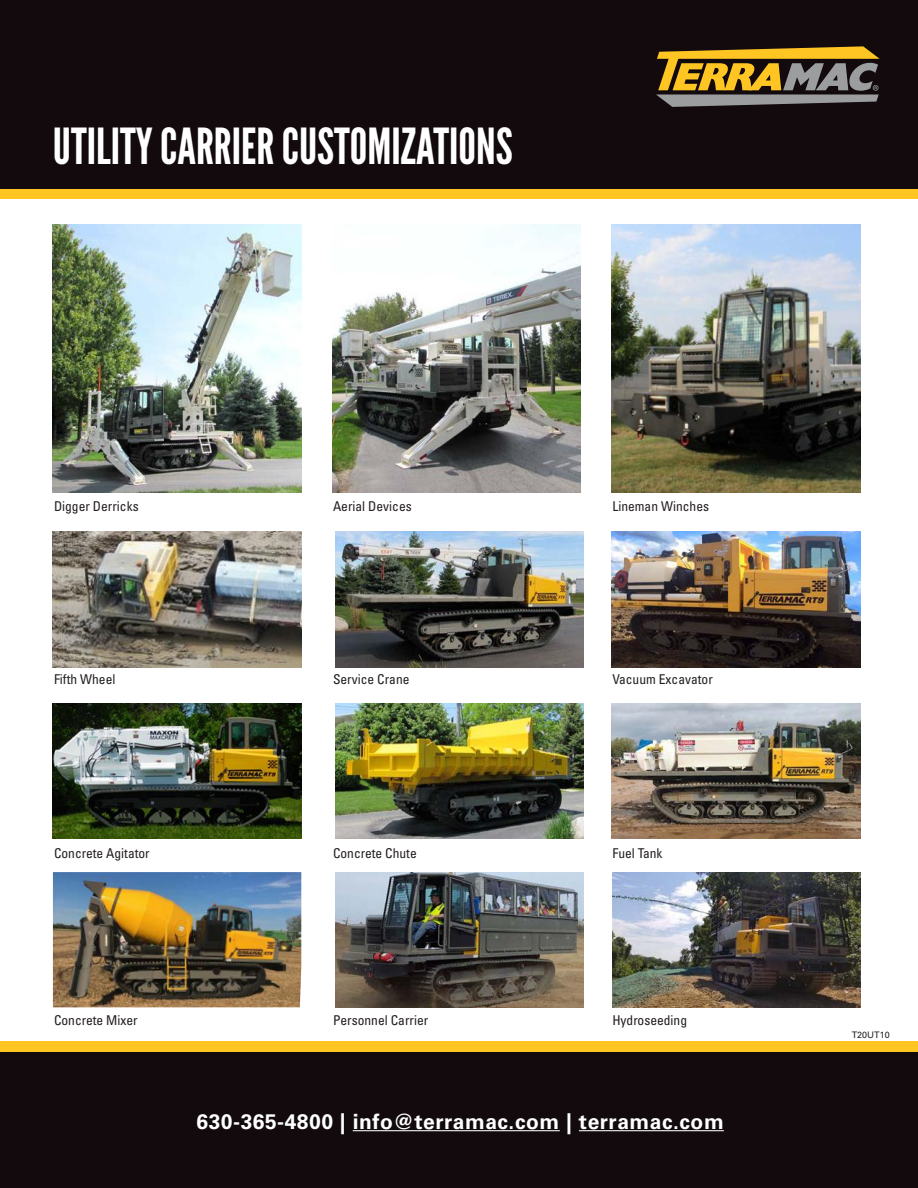
<style>
.page{position:relative;width:918px;height:1188px;background:#fff}
.page>*{position:absolute;margin:0;border:0;box-sizing:border-box;transform-origin:0 0}
.t1{font:49.65px "League Gothic";color:#fff}
.t2{font:21px "Univers LT 65 Bd";letter-spacing:.025em;color:#fff}
.t3{font:13.5px "Univers LT 57 Cn";color:#241f1f}
.t4{font:9px "Univers LT 55 Rm";color:#241f1f}
</style>
<div class="page">
<div style="left:0;top:188px;width:918px;height:11px;background:#ffc522"></div>
<div style="left:0;top:0;width:918px;height:188px;background:#120a0d"></div>
<svg style="left:656px;top:46px;width:224px;height:61px"></svg>
<img style="left:612px;top:872px;width:249px;height:135px">
<img style="left:53px;top:532px;width:248px;height:135px">
<img style="left:53px;top:703px;width:248px;height:135px">
<img style="left:53px;top:872px;width:248px;height:135px">
<img style="left:335px;top:703px;width:249px;height:135px">
<img style="left:612px;top:703px;width:248px;height:135px">
<img style="left:335px;top:532px;width:249px;height:135px">
<img style="left:612px;top:532px;width:248px;height:135px">
<img style="left:612px;top:225px;width:248px;height:268px">
<img style="left:335px;top:872px;width:249px;height:135px">
<img style="left:332px;top:225px;width:249px;height:268px">
<img style="left:53px;top:225px;width:248px;height:268px">
<div style="left:0;top:1042px;width:918px;height:10px;background:#ffc522"></div>
<div style="left:0;top:1052px;width:918px;height:136px;background:#120a0d"></div>
<hr style="left:353px;top:1130px;width:207px;height:1px;background:#fff">
<hr style="left:579px;top:1130px;width:145px;height:1px;background:#fff">
<h1 class="t1" style="left:53px;top:117px;width:461px">UTILITY CARRIER CUSTOMIZATIONS</h1>
<p class="t3" style="left:54px;top:498px;width:86px">Digger Derricks</p>
<p class="t3" style="left:333px;top:498px;width:80px">Aerial Devices</p>
<p class="t3" style="left:612px;top:498px;width:98px">Lineman Winches</p>
<p class="t3" style="left:54px;top:671px;width:63px">Fifth Wheel</p>
<p class="t3" style="left:333px;top:671px;width:78px">Service Crane</p>
<p class="t3" style="left:612px;top:671px;width:102px">Vacuum Excavator</p>
<p class="t3" style="left:54px;top:844px;width:97px">Concrete Agitator</p>
<p class="t3" style="left:333px;top:844px;width:85px">Concrete Chute</p>
<p class="t3" style="left:612px;top:844px;width:52px">Fuel Tank</p>
<p class="t3" style="left:54px;top:1012px;width:85px">Concrete Mixer</p>
<p class="t3" style="left:333px;top:1012px;width:97px">Personnel Carrier</p>
<p class="t3" style="left:612px;top:1012px;width:76px">Hydroseeding</p>
<p class="t4" style="left:852px;top:1029px;width:40px">T20UT10</p>
<h2 class="t2" style="left:197px;top:1109px;width:529px">630-365-4800 | info@terramac.com | terramac.com</h2>
</div>
